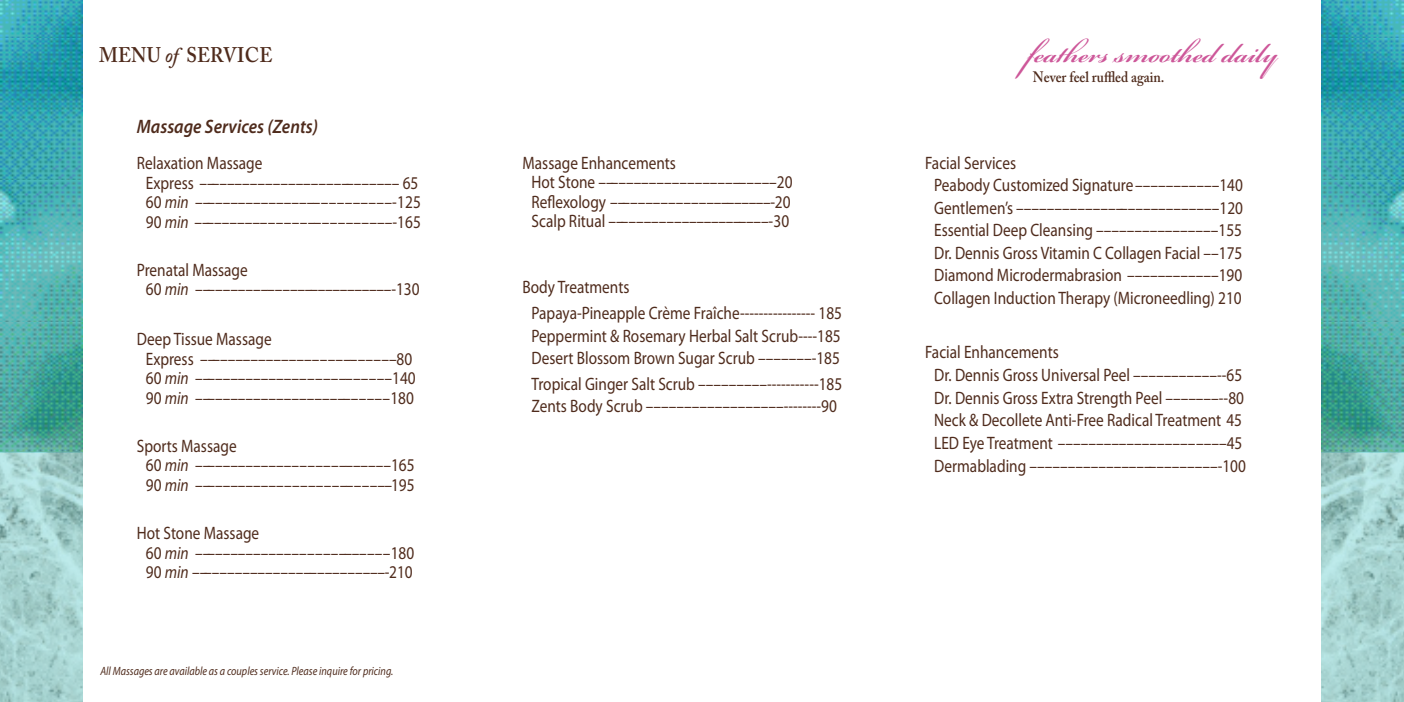
<style>
.page{position:relative;width:1404px;height:702px;background:#fff}
.page>*{position:absolute;margin:0;border:0;box-sizing:border-box;transform-origin:0 0}
.t1{font:600 41.4px "Bickham Script Pro";color:#cd5799;scale:.95 1}
.t2{font:600 21px "Adobe Caslon Pro";letter-spacing:.015em;color:#4f2b1c;scale:.9 1}
.t3{font:italic 600 19.5px "Myriad Pro";color:#4f2b1c;scale:.9 1}
.t4{font:18px/19.5px "Myriad Pro";color:#4f2b1c;scale:.85 1}
.t5{font:600 15px "Adobe Caslon Pro";color:#4f2b1c;scale:.9 1}
.t6{font:italic 12px "Myriad Pro";color:#4f2b1c;scale:.85 1}
.s1{font-style:italic}
</style>
<div class="page">
<svg style="left:0;top:0;width:82px;height:453px;background:#43a9ac"></svg>
<svg style="left:0;top:453px;width:82px;height:249px;background:#a5d1cf"></svg>
<svg style="left:1322px;top:0;width:82px;height:453px;background:#43a9ac"></svg>
<svg style="left:1322px;top:453px;width:82px;height:249px;background:#a5d1ce"></svg>
<p class="t2" style="left:99px;top:43px;width:194px">MENU <span class="s1">of</span> SERVICE</p>
<p class="t3" style="left:137px;top:114px;width:203px">Massage Services (Zents)</p>
<p class="t4" style="left:146px;top:153px;width:325px;text-indent:-9px">Relaxation Massage<br>Express ––––––––––––––––––––––––––– 65<br>60 <span class="s1">min</span> ––––––––––––––––––––––––––-125<br>90 <span class="s1">min</span> ––––––––––––––––––––––––––-165</p>
<p class="t4" style="left:146px;top:260px;width:324px;text-indent:-9px">Prenatal Massage<br>60 <span class="s1">min</span> –––––––––––––––––––––––––––-130</p>
<p class="t4" style="left:137px;top:329px;width:160px">Deep Tissue Massage</p>
<p class="t4" style="left:146px;top:348px;width:319px">Express ––––––––––––––––––––––––––80<br>60 <span class="s1">min</span> ––––––––––––––––––––––––––140<br>90 <span class="s1">min</span> ––––––––––––––––––––––––––180</p>
<p class="t4" style="left:146px;top:436px;width:318px;text-indent:-9px">Sports Massage<br>60 <span class="s1">min</span> ––––––––––––––––––––––––––165<br>90 <span class="s1">min</span> ––––––––––––––––––––––––––195</p>
<p class="t4" style="left:146px;top:523px;width:317px;text-indent:-9px">Hot Stone Massage<br>60 <span class="s1">min</span> ––––––––––––––––––––––––––180<br>90 <span class="s1">min</span> ––––––––––––––––––––––––––-210</p>
<p class="t6" style="left:100px;top:664px;width:346px">All Massages are available as a couples service. Please inquire for pricing.</p>
<p class="t4" style="left:532px;top:153px;width:309px;text-indent:-9px">Massage Enhancements<br>Hot Stone ––––––––––––––––––––––––20<br>Reflexology ––––––––––––––––––––––-20<br>Scalp Ritual ––––––––––––––––––––––-30</p>
<p class="t4" style="left:523px;top:277px;width:127px">Body Treatments</p>
<p class="t4" style="left:532px;top:302px;width:367px;line-height:22.5px;text-align:justify">Papaya-Pineapple Crème Fraîche---------------- 185<br>Peppermint &amp; Rosemary Herbal Salt Scrub----185<br>Desert Blossom Brown Sugar Scrub –––––––-185</p>
<p class="t4" style="left:532px;top:372px;width:367px;line-height:22.5px">Tropical Ginger Salt Scrub –––––––––-----------185<br>Zents Body Scrub ––––––––––––––––––--------90</p>
<p class="t1" style="left:1027px;top:24px;width:265px">feathers smoothed daily</p>
<p class="t5" style="left:1033px;top:68px;width:148px">Never feel ruffled again.</p>
<p class="t4" style="left:934px;top:151px;width:365px;line-height:22.5px;text-indent:-9px">Facial Services<br>Peabody Customized Signature–––––––––––140<br>Gentlemen’s –––––––––––––––––––––––––––120<br>Essential Deep Cleansing ––––––––––––––––155</p>
<p class="t4" style="left:934px;top:241px;width:364px;line-height:22.5px">Dr. Dennis Gross Vitamin C Collagen Facial ––175<br>Diamond Microdermabrasion ––––––––––––190</p>
<p class="t4" style="left:934px;top:288px;width:363px">Collagen Induction Therapy (Microneedling) 210</p>
<p class="t4" style="left:934px;top:341px;width:364px;line-height:22.5px;text-indent:-9px">Facial Enhancements<br>Dr. Dennis Gross Universal Peel –––––––––––--65</p>
<p class="t4" style="left:934px;top:386px;width:366px;line-height:22.5px">Dr. Dennis Gross Extra Strength Peel –––––––--80<br>Neck &amp; Decollete Anti-Free Radical Treatment 45</p>
<p class="t4" style="left:934px;top:433px;width:364px">LED Eye Treatment ––––––––––––––––––––––45</p>
<p class="t4" style="left:934px;top:456px;width:368px">Dermablading –––––––––––––––––––––––––-100</p>
</div>
